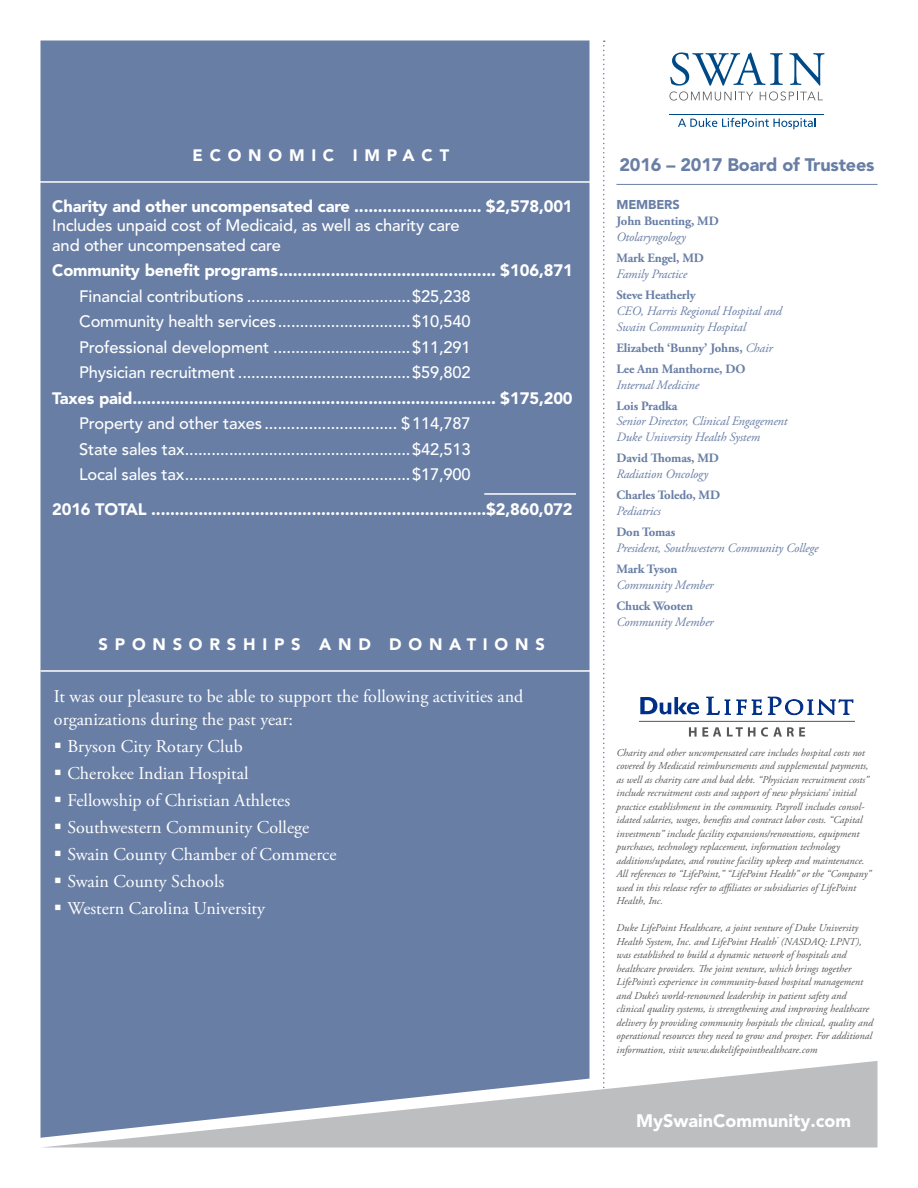
<style>
.page{position:relative;width:918px;height:1188px;background:#fff}
.page>*{position:absolute;margin:0;border:0;box-sizing:border-box;transform-origin:0 0}
.t1{font:18px/22.5px "Adobe Garamond Pro";color:#fff}
.t2{font:900 18px "Avenir LT Pro";letter-spacing:-.01em;color:#687ea5}
.t3{font:900 18px "Avenir LT Pro";color:#fff}
.t4{font:500 16.5px/25.5px "Avenir LT Pro";letter-spacing:-.01em;color:#fff;text-align:justify}
.t5{font:900 16.5px "Avenir LT Pro";letter-spacing:-.01em;color:#fff}
.t6{font:900 16.5px "Avenir LT Pro";letter-spacing:.41em;color:#fff}
.t7{font:italic 12.75px/15.8px "Adobe Garamond Pro";letter-spacing:-.01em;color:#687ea5}
.t8{font:700 12.75px/21.1px "Adobe Garamond Pro";letter-spacing:-.01em;color:#687ea5}
.t9{font:900 12.75px "Avenir LT Pro";letter-spacing:-.01em;color:#687ea5}
.t10{font:italic 10.5px/13.5px "Adobe Garamond Pro";color:#555759}
.s1{font-weight:400;font-style:italic}
</style>
<div class="page">
<div style="left:40px;top:40px;width:550px;height:1021px;background:#687ea5"></div>
<hr style="left:40px;top:670px;width:570px;height:2px;background:#fff">
<hr style="left:39px;top:181px;width:571px;height:2px;background:#fff">
<hr style="left:484px;top:493px;width:92px;height:2px;background:#fff">
<svg style="left:670px;top:52px;width:154px;height:49px"></svg>
<hr style="left:670px;top:114px;width:154px;height:1px;background:#004987">
<svg style="left:678px;top:118px;width:138px;height:11px"></svg>
<hr style="left:616px;top:184px;width:262px;height:1px;background:#687ea5">
<svg style="left:689px;top:727px;width:32px;height:10px"></svg>
<svg style="left:727px;top:727px;width:28px;height:10px"></svg>
<svg style="left:761px;top:727px;width:44px;height:10px"></svg>
<svg style="left:640px;top:697px;width:59px;height:17px"></svg>
<svg style="left:706px;top:697px;width:56px;height:18px"></svg>
<svg style="left:768px;top:697px;width:85px;height:18px"></svg>
<hr style="left:639px;top:721px;width:216px;height:1px;background:#555759">
<svg style="left:603px;top:40px;width:2px;height:1021px"></svg>
<svg style="left:40px;top:1061px;width:838px;height:87px;background:#a7b0bf"></svg>
<h2 class="t6" style="left:193px;top:145px;width:258px">ECONOMIC IMPACT</h2>
<h2 class="t5" style="left:52px;top:196px;width:522px">Charity and other uncompensated care ........................... $2,578,001</h2>
<h2 class="t4" style="left:52px;top:216px;width:409px;line-height:19.5px">Includes unpaid cost of Medicaid, as well as charity care and other uncompensated care</h2>
<h2 class="t5" style="left:52px;top:261px;width:522px">Community benefit programs.............................................. $106,871</h2>
<p class="t4" style="left:79px;top:284px;width:393px">Financial contributions .....................................$25,238<br>Community health services..............................$10,540<br>Professional development ...............................$11,291<br>Physician recruitment .......................................$59,802</p>
<h2 class="t5" style="left:52px;top:388px;width:522px">Taxes paid............................................................................. $175,200</h2>
<p class="t4" style="left:79px;top:411px;width:393px">Property and other taxes .............................. $114,787<br>State sales tax...................................................$42,513<br>Local sales tax...................................................$17,900</p>
<h2 class="t5" style="left:52px;top:499px;width:522px">2016 TOTAL .......................................................................$2,860,072</h2>
<h2 class="t6" style="left:99px;top:634px;width:448px">SPONSORSHIPS AND DONATIONS</h2>
<h1 class="t1" style="left:54px;top:686px;width:471px">It was our pleasure to be able to support the following activities and organizations during the past year:</h1>
<h1 class="t1" style="left:54px;top:735px;width:190px">▪ Bryson City Rotary Club</h1>
<h1 class="t1" style="left:54px;top:762px;width:196px">▪ Cherokee Indian Hospital</h1>
<h1 class="t1" style="left:54px;top:789px;width:238px">▪ Fellowship of Christian Athletes</h1>
<h1 class="t1" style="left:54px;top:816px;width:257px">▪ Southwestern Community College</h1>
<h1 class="t1" style="left:54px;top:843px;width:284px">▪ Swain County Chamber of Commerce</h1>
<h1 class="t1" style="left:54px;top:870px;width:172px">▪ Swain County Schools</h1>
<h1 class="t1" style="left:54px;top:897px;width:213px">▪ Western Carolina University</h1>
<h1 class="t2" style="left:619px;top:154px;width:257px">2016 – 2017 Board of Trustees</h1>
<p class="t9" style="left:616px;top:197px;width:65px">MEMBERS</p>
<p class="t8" style="left:616px;top:211px;width:104px">John Buenting, MD</p>
<p class="t7" style="left:616px;top:229px;width:71px">Otolaryngology</p>
<p class="t8" style="left:616px;top:248px;width:89px">Mark Engel, MD</p>
<p class="t7" style="left:616px;top:266px;width:72px">Family Practice</p>
<p class="t8" style="left:616px;top:285px;width:81px">Steve Heatherly</p>
<p class="t7" style="left:616px;top:303px;width:167px">CEO, Harris Regional Hospital and<br>Swain Community Hospital</p>
<p class="t8" style="left:616px;top:337px;width:158px">Elizabeth ‘Bunny’ Johns, <span class="s1">Chair<br></span>Lee Ann Manthorne, DO</p>
<p class="t7" style="left:616px;top:377px;width:84px">Internal Medicine</p>
<p class="t8" style="left:616px;top:395px;width:62px">Lois Pradka</p>
<p class="t7" style="left:616px;top:414px;width:173px">Senior Director, Clinical Engagement<br>Duke University Health System</p>
<p class="t8" style="left:616px;top:448px;width:104px">David Thomas, MD</p>
<p class="t7" style="left:616px;top:467px;width:93px">Radiation Oncology</p>
<p class="t8" style="left:616px;top:485px;width:105px">Charles Toledo, MD</p>
<p class="t7" style="left:616px;top:503px;width:46px">Pediatrics</p>
<p class="t8" style="left:616px;top:522px;width:60px">Don Tomas</p>
<p class="t7" style="left:616px;top:540px;width:204px">President, Southwestern Community College</p>
<p class="t8" style="left:616px;top:559px;width:63px">Mark Tyson</p>
<p class="t7" style="left:616px;top:577px;width:99px">Community Member</p>
<p class="t8" style="left:616px;top:596px;width:78px">Chuck Wooten</p>
<p class="t7" style="left:616px;top:614px;width:99px">Community Member</p>
<p class="t10" style="left:616px;top:746px;width:256px">Charity and other uncompensated care includes hospital costs not covered by Medicaid reimbursements and supplemental payments, as well as charity care and bad debt. “Physician recruitment costs” include recruitment costs and support of new physicians’ initial practice establishment in the community. Payroll includes consol&shy;idated salaries, wages, benefits and contract labor costs. “Capital investments” include facility expansions/renovations, equipment purchases, technology replacement, information technology additions/updates, and routine facility upkeep and maintenance.<br>All references to “LifePoint,” “LifePoint Health” or the “Company” used in this release refer to affiliates or subsidiaries of LifePoint Health, Inc.</p>
<p class="t10" style="left:616px;top:922px;width:258px">Duke LifePoint Healthcare, a joint venture of Duke University Health System, Inc. and LifePoint Health<sup>®</sup> (NASDAQ: LPNT), was established to build a dynamic network of hospitals and healthcare providers. The joint venture, which brings together LifePoint’s experience in community-based hospital management and Duke’s world-renowned leadership in patient safety and clinical quality systems, is strengthening and improving healthcare delivery by providing community hospitals the clinical, quality and operational resources they need to grow and prosper. For additional information, visit www.dukelifepointhealthcare.com</p>
<h1 class="t3" style="left:636px;top:1110px;width:216px">MySwainCommunity.com</h1>
</div>
